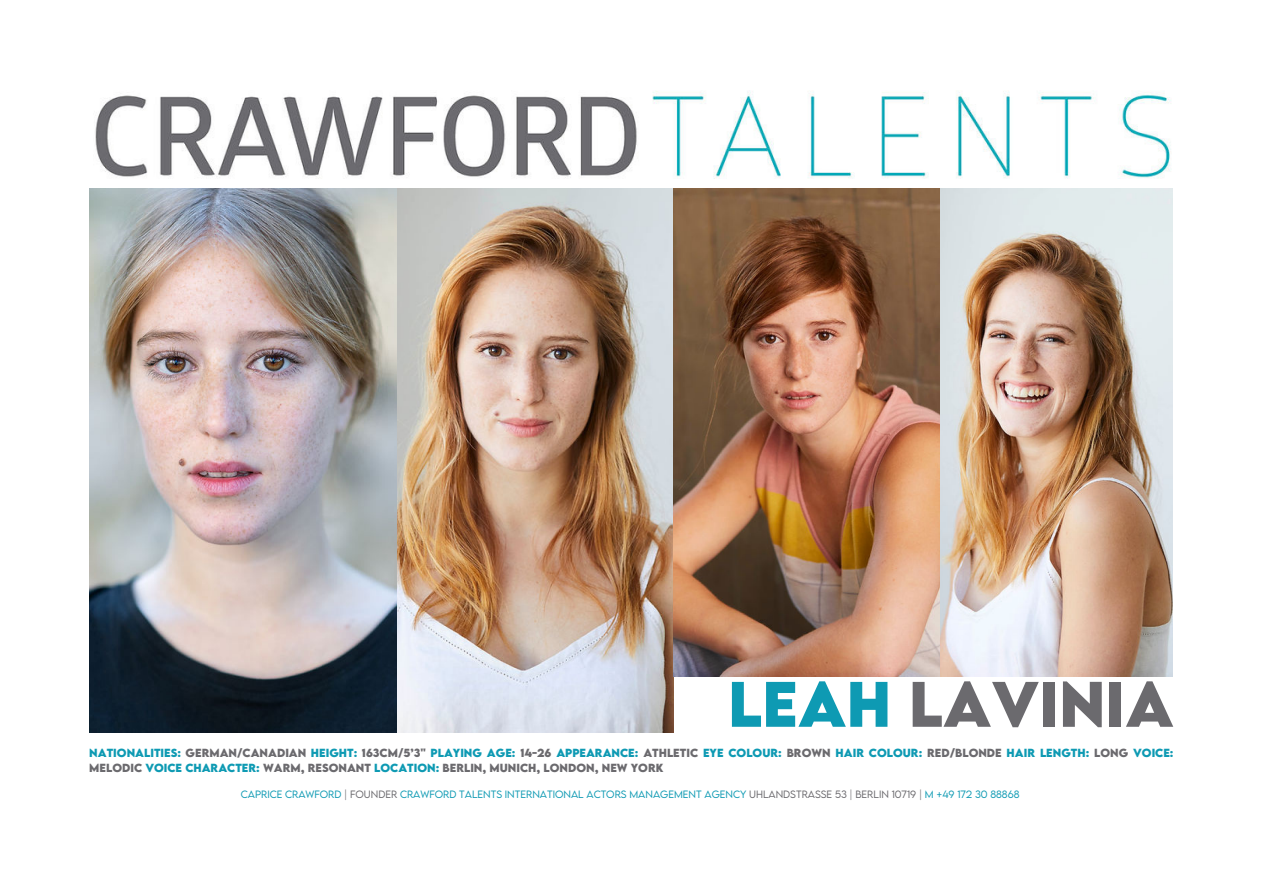
<style>
.page{position:relative;width:1263px;height:893px;background:#fff}
.page>*{position:absolute;margin:0;border:0;box-sizing:border-box;transform-origin:0 0}
.t1{font:700 57px "LEMONMILK";color:#6b6a6e}
.t2{font:700 10.43px/14.6px "LEMONMILK";letter-spacing:.125em;color:#0e9ab3}
.t3{font:300 9.45px "LEMONMILK";letter-spacing:.115em;color:#0e9ab3}
.s1{color:#0e9ab3}
.s2{color:#6b6a6e}
</style>
<div class="page">
<img style="left:95px;top:91px;width:1076px;height:88px">
<img style="left:89px;top:189px;width:585px;height:543px">
<img style="left:674px;top:189px;width:498px;height:488px">
<h1 class="t1" style="left:728px;top:665px;width:447px"><span class="s1">LEAH</span> LAVINIA</h1>
<p class="t2" style="left:89px;top:745px;width:1086px">NATIONALITIES: <span class="s2">GERMAN/CANADIAN</span> HEIGHT: <span class="s2">163CM/5’3"</span> PLAYING AGE: <span class="s2">14-26</span> APPEARANCE: <span class="s2">ATHLETIC</span> EYE COLOUR: <span class="s2">BROWN</span> HAIR COLOUR: <span class="s2">RED/BLONDE</span> HAIR LENGTH: <span class="s2">LONG</span> VOICE:<br><span class="s2">MELODIC</span> VOICE CHARACTER: <span class="s2">WARM, RESONANT</span> LOCATION: <span class="s2">BERLIN, MUNICH, LONDON, NEW YORK</span></p>
<p class="t3" style="left:241px;top:787px;width:780px">CAPRICE CRAWFORD <span class="s2">| FOUNDER</span> CRAWFORD TALENTS INTERNATIONAL ACTORS MANAGEM ENT AGENCY <span class="s2">UHLANDSTRASSE 53 | BERLIN 10719 |</span> M +49 172 30 88868</p>
</div>
